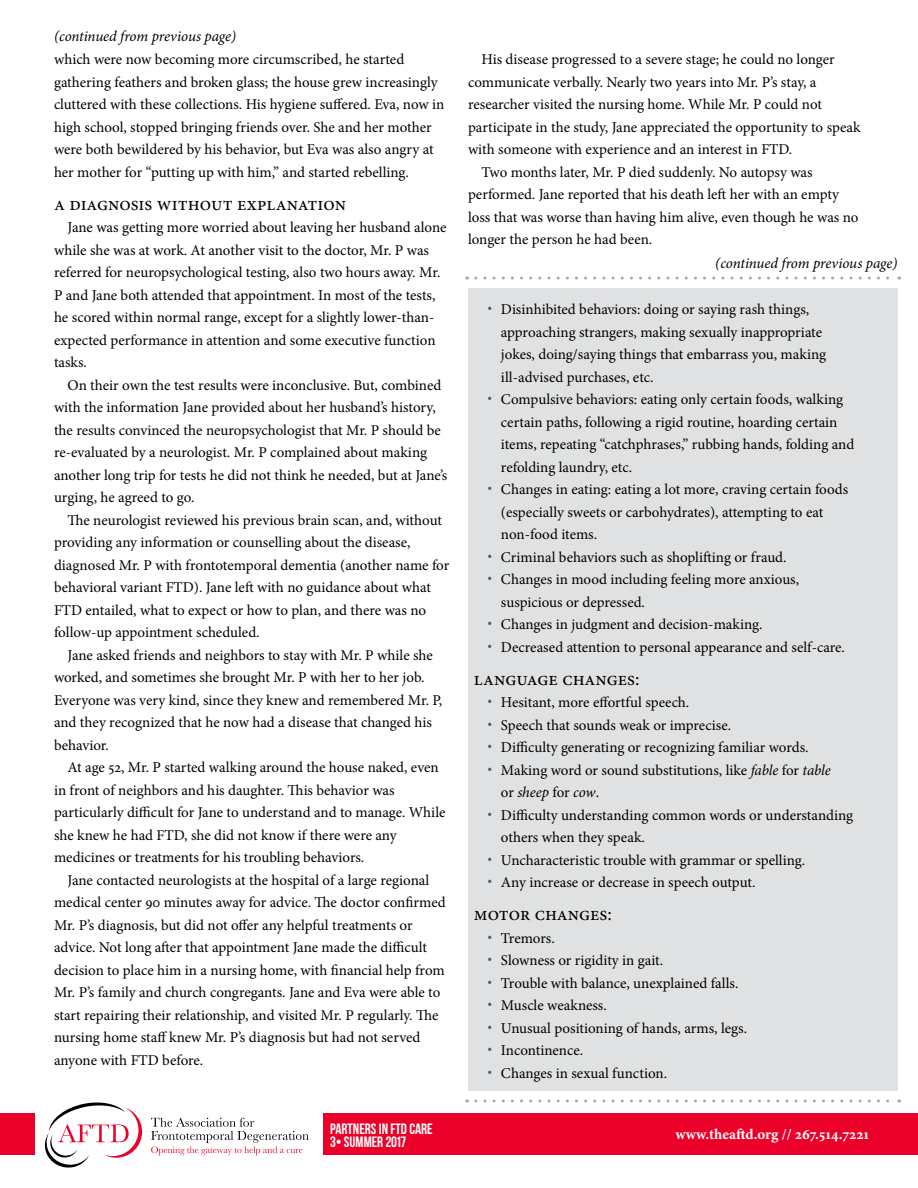
<style>
.page{position:relative;width:918px;height:1188px;background:#fff}
.page>*{position:absolute;margin:0;border:0;box-sizing:border-box;transform-origin:0 0}
.t1{font:19.5px "Minion Pro";color:#000}
.t2{font:15px/22.5px "Minion Pro";letter-spacing:-.005em;color:#000}
.t3{font:italic 15px "Minion Pro";letter-spacing:-.01em;color:#000}
.t4{font:700 15px "Minion Pro";color:#fff}
.t5{font:15px/13.5px "Bebas Neue";color:#fff}
.s1{font-style:italic}
</style>
<div class="page">
<div style="left:324px;top:1113px;width:594px;height:42px;background:#eb0029"></div>
<svg style="left:45px;top:1103px;width:97px;height:65px"></svg>
<svg style="left:151px;top:1118px;width:158px;height:37px"></svg>
<div style="left:0;top:1113px;width:35px;height:42px;background:#eb0029"></div>
<div style="left:468px;top:288px;width:429px;height:803px;background:#e0e1e2"></div>
<svg style="left:476px;top:277px;width:424px;height:3px"></svg>
<svg style="left:476px;top:1100px;width:424px;height:3px"></svg>
<p class="t3" style="left:54px;top:25px;width:184px">(continued from previous page)</p>
<p class="t2" style="left:54px;top:48px;width:392px">which were now becoming more circumscribed, he started gathering feathers and broken glass; the house grew increasingly cluttered with these collections. His hygiene suffered. Eva, now in high school, stopped bringing friends over. She and her mother were both bewildered by his behavior, but Eva was also angry at her mother for “putting up with him,” and started rebelling.</p>
<h1 class="t1" style="left:54px;top:191px;width:294px">A diagnosis without explanation</h1>
<p class="t2" style="left:54px;top:216px;width:394px;text-indent:14px">Jane was getting more worried about leaving her husband alone while she was at work. At another visit to the doctor, Mr. P was referred for neuropsychological testing, also two hours away. Mr.<br>P and Jane both attended that appointment. In most of the tests, he scored within normal range, except for a slightly lower-than&shy;expected performance in attention and some executive function tasks.</p>
<p class="t2" style="left:54px;top:374px;width:395px;text-indent:14px">On their own the test results were inconclusive. But, combined with the information Jane provided about her husband’s history, the results convinced the neuropsychologist that Mr. P should be re-evaluated by a neurologist. Mr. P complained about making another long trip for tests he did not think he needed, but at Jane’s urging, he agreed to go.</p>
<p class="t2" style="left:54px;top:509px;width:397px;text-indent:14px">The neurologist reviewed his previous brain scan, and, without providing any information or counselling about the disease, diagnosed Mr. P with frontotemporal dementia (another name for behavioral variant FTD). Jane left with no guidance about what FTD entailed, what to expect or how to plan, and there was no follow-up appointment scheduled.</p>
<p class="t2" style="left:54px;top:644px;width:390px;text-indent:14px">Jane asked friends and neighbors to stay with Mr. P while she worked, and sometimes she brought Mr. P with her to her job.<br>Everyone was very kind, since they knew and remembered Mr. P, and they recognized that he now had a disease that changed his behavior.</p>
<p class="t2" style="left:54px;top:756px;width:393px;text-indent:14px">At age 52, Mr. P started walking around the house naked, even in front of neighbors and his daughter. This behavior was particularly difficult for Jane to understand and to manage. While she knew he had FTD, she did not know if there were any medicines or treatments for his troubling behaviors.</p>
<p class="t2" style="left:54px;top:869px;width:393px;text-indent:14px">Jane contacted neurologists at the hospital of a large regional medical center 90 minutes away for advice. The doctor confirmed Mr. P’s diagnosis, but did not offer any helpful treatments or advice. Not long after that appointment Jane made the difficult decision to place him in a nursing home, with financial help from Mr. P’s family and church congregants. Jane and Eva were able to start repairing their relationship, and visited Mr. P regularly. The nursing home staff knew Mr. P’s diagnosis but had not served anyone with FTD before.</p>
<p class="t5" style="left:330px;top:1121px;width:104px">PARTNERS IN FTD CARE<br>3• SUMMER 2017</p>
<p class="t2" style="left:482px;top:48px;width:355px">His disease progressed to a severe stage; he could no longer</p>
<p class="t2" style="left:468px;top:71px;width:350px">communicate verbally. Nearly two years into Mr. P’s stay, a</p>
<p class="t2" style="left:468px;top:93px;width:356px">researcher visited the nursing home. While Mr. P could not</p>
<p class="t2" style="left:468px;top:116px;width:394px">participate in the study, Jane appreciated the opportunity to speak</p>
<p class="t2" style="left:468px;top:138px;width:326px">with someone with experience and an interest in FTD.</p>
<p class="t2" style="left:482px;top:161px;width:333px">Two months later, Mr. P died suddenly. No autopsy was</p>
<p class="t2" style="left:468px;top:183px;width:373px">performed. Jane reported that his death left her with an empty</p>
<p class="t2" style="left:468px;top:206px;width:392px">loss that was worse than having him alive, even though he was no</p>
<p class="t2" style="left:468px;top:228px;width:186px">longer the person he had been.</p>
<p class="t3" style="left:715px;top:253px;width:184px">(continued from previous page)</p>
<p class="t2" style="left:501px;top:298px;width:327px;text-indent:-14px"><sup>•</sup> Disinhibited behaviors: doing or saying rash things, approaching strangers, making sexually inappropriate jokes, doing/saying things that embarrass you, making ill-advised purchases, etc.</p>
<p class="t2" style="left:501px;top:388px;width:355px;text-indent:-14px"><sup>•</sup> Compulsive behaviors: eating only certain foods, walking certain paths, following a rigid routine, hoarding certain items, repeating “catchphrases,” rubbing hands, folding and refolding laundry, etc.</p>
<p class="t2" style="left:501px;top:478px;width:349px;text-indent:-14px"><sup>•</sup> Changes in eating: eating a lot more, craving certain foods (especially sweets or carbohydrates), attempting to eat non-food items.</p>
<p class="t2" style="left:487px;top:546px;width:301px"><sup>•</sup> Criminal behaviors such as shoplifting or fraud.</p>
<p class="t2" style="left:501px;top:568px;width:300px;text-indent:-14px"><sup>•</sup> Changes in mood including feeling more anxious, suspicious or depressed.</p>
<p class="t2" style="left:487px;top:613px;width:277px"><sup>•</sup> Changes in judgment and decision-making.</p>
<p class="t2" style="left:487px;top:636px;width:359px"><sup>•</sup> Decreased attention to personal appearance and self-care.</p>
<h1 class="t1" style="left:474px;top:665px;width:167px">Language changes:</h1>
<p class="t2" style="left:487px;top:691px;width:203px"><sup>•</sup> Hesitant, more effortful speech.</p>
<p class="t2" style="left:487px;top:714px;width:245px"><sup>•</sup> Speech that sounds weak or imprecise.</p>
<p class="t2" style="left:487px;top:736px;width:323px"><sup>•</sup> Difficulty generating or recognizing familiar words.</p>
<p class="t2" style="left:501px;top:759px;width:331px;text-indent:-14px"><sup>•</sup> Making word or sound substitutions, like <span class="s1">fable</span> for <span class="s1">table </span>or <span class="s1">sheep</span> for <span class="s1">cow</span>.</p>
<p class="t2" style="left:501px;top:804px;width:354px;text-indent:-14px"><sup>•</sup> Difficulty understanding common words or understanding others when they speak.</p>
<p class="t2" style="left:487px;top:849px;width:319px"><sup>•</sup> Uncharacteristic trouble with grammar or spelling.</p>
<p class="t2" style="left:487px;top:871px;width:269px"><sup>•</sup> Any increase or decrease in speech output.</p>
<h1 class="t1" style="left:474px;top:901px;width:140px">Motor changes:</h1>
<p class="t2" style="left:487px;top:927px;width:69px"><sup>•</sup> Tremors.</p>
<p class="t2" style="left:487px;top:949px;width:177px"><sup>•</sup> Slowness or rigidity in gait.</p>
<p class="t2" style="left:487px;top:972px;width:253px"><sup>•</sup> Trouble with balance, unexplained falls.</p>
<p class="t2" style="left:487px;top:994px;width:121px"><sup>•</sup> Muscle weakness.</p>
<p class="t2" style="left:487px;top:1017px;width:261px"><sup>•</sup> Unusual positioning of hands, arms, legs.</p>
<p class="t2" style="left:487px;top:1039px;width:97px"><sup>•</sup> Incontinence.</p>
<p class="t2" style="left:487px;top:1062px;width:181px"><sup>•</sup> Changes in sexual function.</p>
<p class="t4" style="left:676px;top:1124px;width:195px">www.theaftd.org // 267.514.7221</p>
</div>
